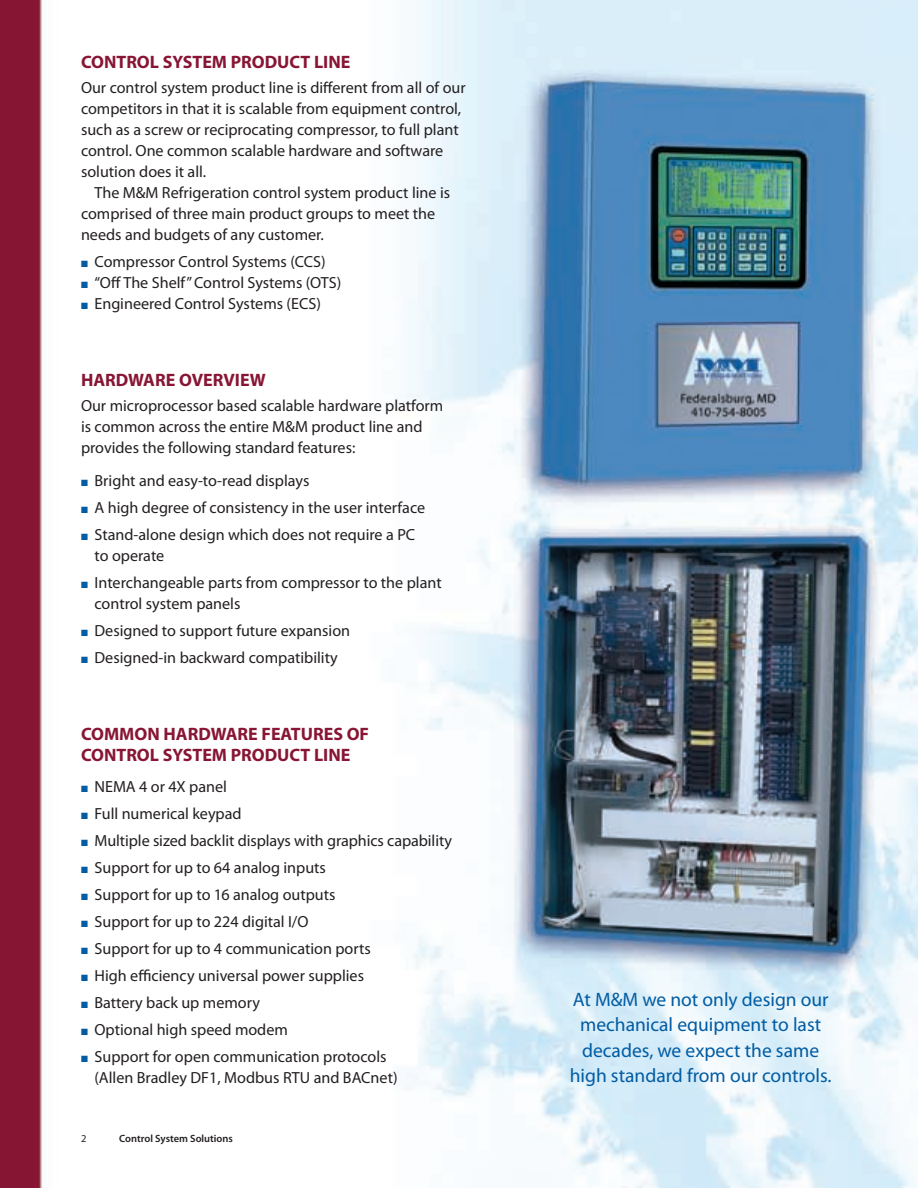
<style>
.page{position:relative;width:918px;height:1188px;background:#fff}
.page>*{position:absolute;margin:0;border:0;box-sizing:border-box;transform-origin:0 0}
.t1{font:19.5px/25.5px "Myriad Pro";color:#015ca3;text-align:center}
.t2{font:700 18px/21px "Myriad Pro";color:#881534}
.t3{font:16.2px/21px "Myriad Pro";color:#231f20}
.t4{font:600 10.5px "Myriad Pro";color:#231f20}
.t5{font:10.5px "Myriad Pro";color:#231f20}
.s1{color:#015ca3}
</style>
<div class="page">
<img style="left:0;top:0;width:918px;height:1188px">
<p class="t2" style="left:81px;top:51px;width:271px">CONTROL SYSTEM PRODUCT LINE</p>
<p class="t3" style="left:81px;top:77px;width:386px">Our control system product line is different from all of our competitors in that it is scalable from equipment control, such as a screw or reciprocating compressor, to full plant control. One common scalable hardware and software solution does it all.</p>
<p class="t3" style="left:81px;top:182px;width:371px;text-indent:13px">The M&amp;M Refrigeration control system product line is comprised of three main product groups to meet the needs and budgets of any customer.</p>
<p class="t3" style="left:81px;top:251px;width:246px"><span class="s1">■</span> Compressor Control Systems (CCS)</p>
<p class="t3" style="left:81px;top:272px;width:262px"><span class="s1">■</span> “Off The Shelf” Control Systems (OTS)</p>
<p class="t3" style="left:81px;top:293px;width:241px"><span class="s1">■</span> Engineered Control Systems (ECS)</p>
<p class="t2" style="left:81px;top:369px;width:186px">HARDWARE OVERVIEW</p>
<p class="t3" style="left:81px;top:395px;width:364px">Our microprocessor based scalable hardware platform is common across the entire M&amp;M product line and provides the following standard features:</p>
<p class="t3" style="left:81px;top:470px;width:230px"><span class="s1">■</span> Bright and easy-to-read displays</p>
<p class="t3" style="left:81px;top:497px;width:346px"><span class="s1">■</span> A high degree of consistency in the user interface</p>
<p class="t3" style="left:94px;top:524px;width:322px;text-indent:-13px"><span class="s1">■</span> Stand-alone design which does not require a PC to operate</p>
<p class="t3" style="left:94px;top:572px;width:349px;text-indent:-13px"><span class="s1">■</span> Interchangeable parts from compressor to the plant control system panels</p>
<p class="t3" style="left:81px;top:620px;width:271px"><span class="s1">■</span> Designed to support future expansion</p>
<p class="t3" style="left:81px;top:647px;width:258px"><span class="s1">■</span> Designed-in backward compatibility</p>
<p class="t2" style="left:81px;top:723px;width:290px">COMMON HARDWARE FEATURES OF<br>CONTROL SYSTEM PRODUCT LINE</p>
<p class="t3" style="left:81px;top:776px;width:148px"><span class="s1">■</span> NEMA 4 or 4X panel</p>
<p class="t3" style="left:81px;top:803px;width:162px"><span class="s1">■</span> Full numerical keypad</p>
<p class="t3" style="left:81px;top:830px;width:373px"><span class="s1">■</span> Multiple sized backlit displays with graphics capability</p>
<p class="t3" style="left:81px;top:857px;width:247px"><span class="s1">■</span> Support for up to 64 analog inputs</p>
<p class="t3" style="left:81px;top:884px;width:256px"><span class="s1">■</span> Support for up to 16 analog outputs</p>
<p class="t3" style="left:81px;top:911px;width:229px"><span class="s1">■</span> Support for up to 224 digital I/O</p>
<p class="t3" style="left:81px;top:938px;width:291px"><span class="s1">■</span> Support for up to 4 communication ports</p>
<p class="t3" style="left:81px;top:965px;width:285px"><span class="s1">■</span> High efficiency universal power supplies</p>
<p class="t3" style="left:81px;top:992px;width:181px"><span class="s1">■</span> Battery back up memory</p>
<p class="t3" style="left:81px;top:1019px;width:208px"><span class="s1">■</span> Optional high speed modem</p>
<p class="t3" style="left:94px;top:1046px;width:305px;text-indent:-13px"><span class="s1">■</span> Support for open communication protocols (Allen Bradley DF1, Modbus RTU and BACnet)</p>
<p class="t5" style="left:81px;top:1133px;width:7px">2</p>
<p class="t4" style="left:119px;top:1133px;width:115px">Control System Solutions</p>
<p class="t1" style="left:570px;top:987px;width:263px">At M&amp;M we not only design our mechanical equipment to last decades, we expect the same high standard from our controls.</p>
</div>
